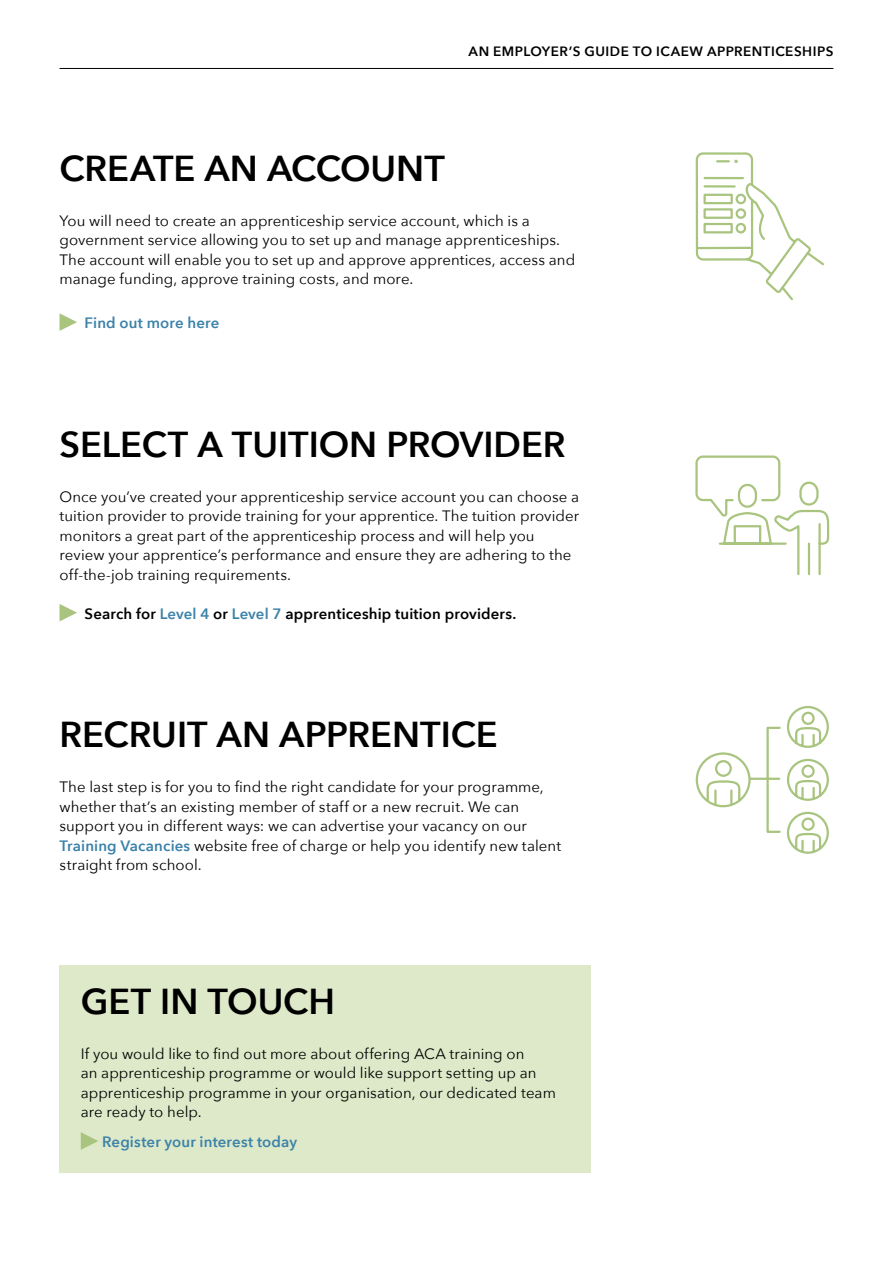
<style>
.page{position:relative;width:893px;height:1263px;background:#fff}
.page>*{position:absolute;margin:0;border:0;box-sizing:border-box;transform-origin:0 0}
.t1{font:600 36px "Avenir Next";color:#000}
.t2{font:15px/19.5px "Avenir Next";letter-spacing:.005em;color:#000}
.t3{font:600 15px "Avenir Next";letter-spacing:.01em;color:#000}
.t4{font:600 15px "Avenir Next";letter-spacing:.01em;color:#3c82a9}
.t5{font:600 13.5px "Avenir Next";letter-spacing:.035em;color:#000}
.s1{color:#3c82a9}
.s2{font-weight:600;color:#3c82a9}
</style>
<div class="page">
<svg style="left:60px;top:313px;width:17px;height:18px"></svg>
<svg style="left:60px;top:604px;width:17px;height:17px"></svg>
<div style="left:60px;top:965px;width:531px;height:208px;background:#dee9c9"></div>
<svg style="left:81px;top:1132px;width:17px;height:18px"></svg>
<svg style="left:695px;top:152px;width:129px;height:149px"></svg>
<svg style="left:695px;top:455px;width:135px;height:121px"></svg>
<svg style="left:695px;top:706px;width:134px;height:148px"></svg>
<hr style="left:60px;top:68px;width:773px;height:1px;background:#000">
<p class="t5" style="left:469px;top:40px;width:366px">AN EMPLOYER’S GUIDE TO ICAEW APPRENTICESHIPS</p>
<h1 class="t1" style="left:60px;top:137px;width:387px">CREATE AN ACCOUNT</h1>
<p class="t2" style="left:60px;top:210px;width:517px">You will need to create an apprenticeship service account, which is a government service allowing you to set up and manage apprenticeships.<br>The account will enable you to set up and approve apprentices, access and manage funding, approve training costs, and more.</p>
<p class="t4" style="left:85px;top:310px;width:136px">Find out more here</p>
<h1 class="t1" style="left:60px;top:413px;width:508px">SELECT A TUITION PROVIDER</h1>
<p class="t2" style="left:60px;top:486px;width:521px">Once you’ve created your apprenticeship service account you can choose a tuition provider to provide training for your apprentice. The tuition provider monitors a great part of the apprenticeship process and will help you review your apprentice’s performance and ensure they are adhering to the off-the-job training requirements.</p>
<p class="t3" style="left:85px;top:601px;width:433px">Search for <span class="s1">Level 4</span> or <span class="s1">Level 7</span> apprenticeship tuition providers.</p>
<h1 class="t1" style="left:60px;top:704px;width:440px">RECRUIT AN APPRENTICE</h1>
<p class="t2" style="left:60px;top:777px;width:503px">The last step is for you to find the right candidate for your programme, whether that’s an existing member of staff or a new recruit. We can support you in different ways: we can advertise your vacancy on our <span class="s2">Training Vacancies</span> website free of charge or help you identify new talent straight from school.</p>
<h1 class="t1" style="left:81px;top:970px;width:256px">GET IN TOUCH</h1>
<p class="t2" style="left:81px;top:1043px;width:477px">If you would like to find out more about offering ACA training on<br>an apprenticeship programme or would like support setting up an apprenticeship programme in your organisation, our dedicated team are ready to help.</p>
<p class="t4" style="left:102px;top:1129px;width:197px">Register your interest today</p>
</div>
